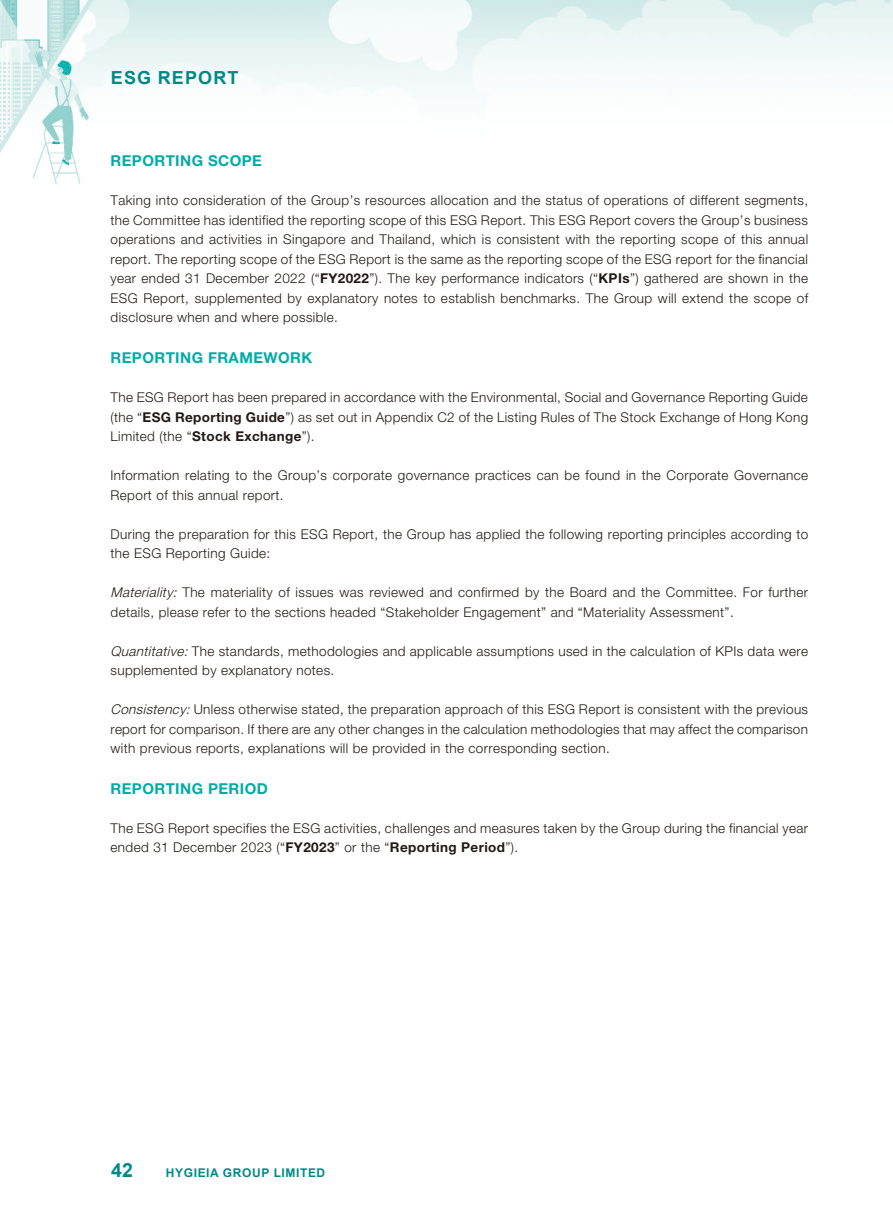
<style>
.page{position:relative;width:893px;height:1212px;background:#fff}
.page>*{position:absolute;margin:0;border:0;box-sizing:border-box;transform-origin:0 0}
.t1{font:700 19.5px "Arial";color:#008a87}
.t2{font:700 18px "Arial";letter-spacing:.065em;color:#008a87}
.t3{font:700 15px "Helvetica Neue LT Std";letter-spacing:.03em;color:#00aca8}
.t4{font:300 13.5px/19.5px "Helvetica Neue LT Std";letter-spacing:.03em;color:#231916}
.t5{font:700 12px "Arial";letter-spacing:.05em;color:#008a87}
.s1{font-weight:700}
.s2{font-style:italic}
</style>
<div class="page">
<img style="left:0;top:0;width:893px;height:184px">
<h2 class="t2" style="left:111px;top:65px;width:129px">ESG REPORT</h2>
<p class="t3" style="left:111px;top:152px;width:153px">REPORTING SCOPE</p>
<p class="t4" style="left:111px;top:191px;width:699px;text-align:justify">Taking into consideration of the Group’s resources allocation and the status of operations of different segments, the Committee has identified the reporting scope of this ESG Report. This ESG Report covers the Group’s business operations and activities in Singapore and Thailand, which is consistent with the reporting scope of this annual report. The reporting scope of the ESG Report is the same as the reporting scope of the ESG report for the financial year ended 31 December 2022 (“<span class="s1">FY2022</span>”). The key performance indicators (“<span class="s1">KPIs</span>”) gathered are shown in the ESG Report, supplemented by explanatory notes to establish benchmarks. The Group will extend the scope of disclosure when and where possible.</p>
<p class="t3" style="left:111px;top:348px;width:203px">REPORTING FRAMEWORK</p>
<p class="t4" style="left:111px;top:387px;width:699px;text-align:justify">The ESG Report has been prepared in accordance with the Environmental, Social and Governance Reporting Guide (the “<span class="s1">ESG Reporting Guide</span>”) as set out in Appendix C2 of the Listing Rules of The Stock Exchange of Hong Kong Limited (the “<span class="s1">Stock Exchange</span>”).</p>
<p class="t4" style="left:111px;top:465px;width:699px">Information relating to the Group’s corporate governance practices can be found in the Corporate Governance<br>Report of this annual report.</p>
<p class="t4" style="left:111px;top:524px;width:699px">During the preparation for this ESG Report, the Group has applied the following reporting principles according to the ESG Reporting Guide:</p>
<p class="t4" style="left:111px;top:582px;width:699px"><span class="s2">Materiality:</span> The materiality of issues was reviewed and confirmed by the Board and the Committee. For further details, please refer to the sections headed “Stakeholder Engagement” and “Materiality Assessment”.</p>
<p class="t4" style="left:111px;top:641px;width:699px"><span class="s2">Quantitative:</span>The standards, methodologies and applicable assumptions used in the calculation of KPIs data were supplemented by explanatory notes.</p>
<p class="t4" style="left:111px;top:699px;width:699px;text-align:justify"><span class="s2">Consistency:</span>Unless otherwise stated, the preparation approach of this ESG Report is consistent with the previous report for comparison. If there are any other changes in the calculation methodologies that may affect the comparison with previous reports, explanations will be provided in the corresponding section.</p>
<p class="t3" style="left:111px;top:779px;width:159px">REPORTING PERIOD</p>
<p class="t4" style="left:111px;top:818px;width:699px">The ESG Report specifies the ESG activities, challenges and measures taken by the Group during the financial year ended 31 December 2023 (“<span class="s1">FY2023</span>” or the “<span class="s1">Reporting Period</span>”).</p>
<h1 class="t1" style="left:111px;top:1156px;width:23px">42</h1>
<p class="t5" style="left:166px;top:1164px;width:161px">HYGIEIA GROUP LIMITED</p>
</div>
